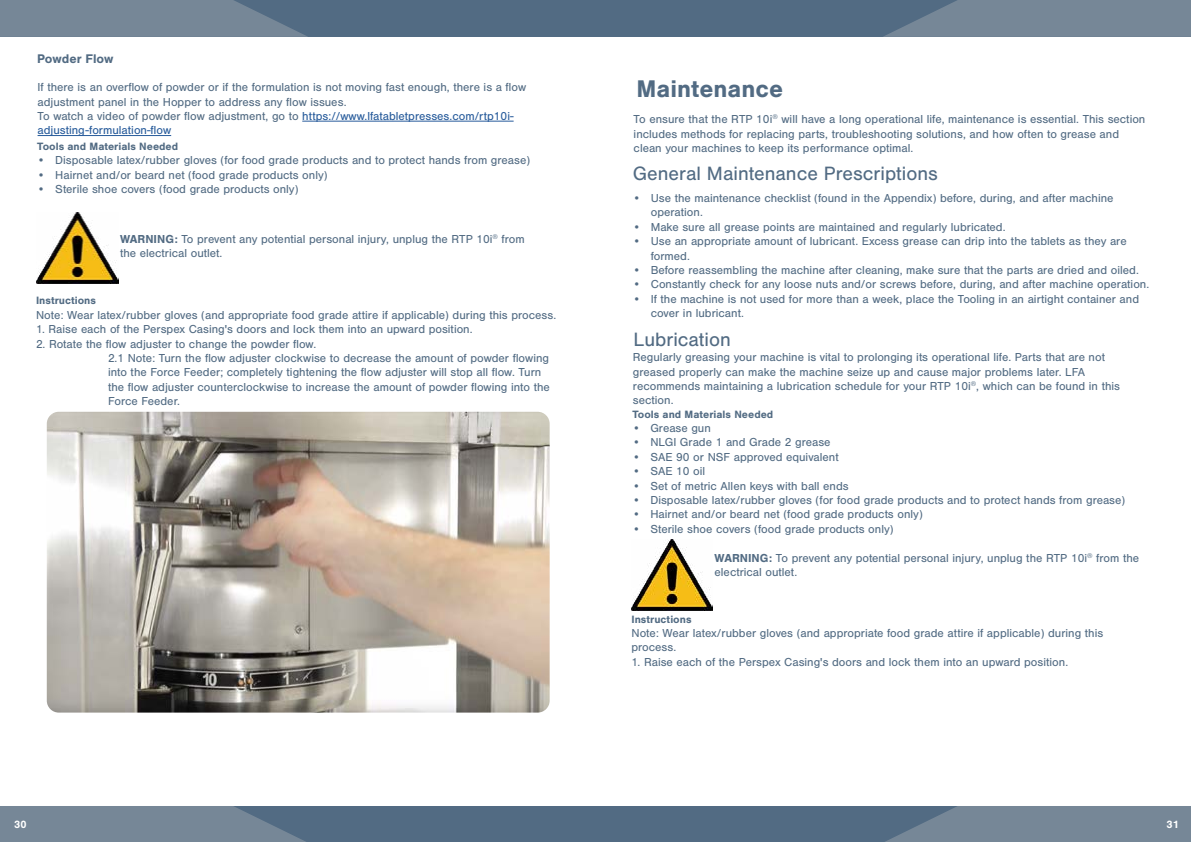
<style>
.page{position:relative;width:1191px;height:842px;background:#fff}
.page>*{position:absolute;margin:0;border:0;box-sizing:border-box;transform-origin:0 0}
.t1{font:700 25px "Nimbus San";color:#526b83}
.t2{font:20px "Nimbus San";color:#526b83}
.t3{font:700 13px "Nimbus San";color:#526b83}
.t4{font:12px/14.4px "Nimbus San";color:#526b83}
.t5{font:700 11px "Nimbus San";color:#526b83}
.t6{font:700 11px "Nimbus San";color:#fff}
.s1{color:#275b9b}
.s2{font-weight:700}
</style>
<div class="page">
<div style="left:0;top:0;width:595px;height:37px;background:#526b83"></div>
<svg style="left:0;top:0;width:308px;height:37px;background:#718394"></svg>
<div style="left:0;top:806px;width:595px;height:36px;background:#526b83"></div>
<svg style="left:0;top:806px;width:306px;height:36px;background:#718394"></svg>
<div style="left:595px;top:0;width:596px;height:37px;background:#526b83"></div>
<svg style="left:883px;top:0;width:308px;height:37px;background:#718394"></svg>
<div style="left:595px;top:806px;width:596px;height:36px;background:#526b83"></div>
<svg style="left:885px;top:806px;width:306px;height:36px;background:#718394"></svg>
<img style="left:631px;top:539px;width:82px;height:71px">
<hr style="left:302px;top:121px;width:211px;height:1px;background:#275b9b">
<hr style="left:38px;top:135px;width:133px;height:1px;background:#275b9b">
<img style="left:37px;top:213px;width:81px;height:71px">
<img style="left:47px;top:412px;width:502px;height:301px">
<p class="t3" style="left:37px;top:52px;width:78px">Powder Flow</p>
<p class="t4" style="left:38px;top:80px;width:490px">If there is an overflow of powder or if the formulation is not moving fast enough, there is a flow adjustment panel in the Hopper to address any flow issues.<br>To watch a video of powder flow adjustment, go to <span class="s1">https://www.lfatabletpresses.com/rtp10i&shy;adjusting-formulation-flow</span></p>
<p class="t5" style="left:37px;top:140px;width:142px">Tools and Materials Needed</p>
<p class="t4" style="left:37px;top:153px;width:494px">• Disposable latex/rubber gloves (for food grade products and to protect hands from grease)</p>
<p class="t4" style="left:37px;top:168px;width:292px">• Hairnet and/or beard net (food grade products only)</p>
<p class="t4" style="left:37px;top:182px;width:263px">• Sterile shoe covers (food grade products only)</p>
<p class="t4" style="left:120px;top:232px;width:406px"><span class="s2">WARNING:</span> To prevent any potential personal injury, unplug the RTP 10i<sup>®</sup> from the electrical outlet.</p>
<p class="t5" style="left:36px;top:294px;width:62px">Instructions</p>
<p class="t4" style="left:36px;top:308px;width:522px">Note: Wear latex/rubber gloves (and appropriate food grade attire if applicable) during this process.</p>
<p class="t4" style="left:36px;top:322px;width:438px">1. Raise each of the Perspex Casing's doors and lock them into an upward position.</p>
<p class="t4" style="left:108px;top:336px;width:443px;text-indent:-72px">2. Rotate the flow adjuster to change the powder flow.<br>2.1 Note: Turn the flow adjuster clockwise to decrease the amount of powder flowing into the Force Feeder; completely tightening the flow adjuster will stop all flow. Turn the flow adjuster counterclockwise to increase the amount of powder flowing into the Force Feeder.</p>
<h1 class="t1" style="left:636px;top:75px;width:148px">Maintenance</h1>
<p class="t4" style="left:633px;top:112px;width:513px">To ensure that the RTP 10i<sup>®</sup> will have a long operational life, maintenance is essential. This section includes methods for replacing parts, troubleshooting solutions, and how often to grease and clean your machines to keep its performance optimal.</p>
<h2 class="t2" style="left:633px;top:162px;width:307px">General Maintenance Prescriptions</h2>
<p class="t4" style="left:651px;top:191px;width:464px;text-indent:-18px">• Use the maintenance checklist (found in the Appendix) before, during, and after machine operation.</p>
<p class="t4" style="left:633px;top:220px;width:374px">• Make sure all grease points are maintained and regularly lubricated.</p>
<p class="t4" style="left:651px;top:234px;width:477px;text-indent:-18px">• Use an appropriate amount of lubricant. Excess grease can drip into the tablets as they are formed.</p>
<p class="t4" style="left:633px;top:263px;width:507px">• Before reassembling the machine after cleaning, make sure that the parts are dried and oiled.</p>
<p class="t4" style="left:633px;top:277px;width:518px">• Constantly check for any loose nuts and/or screws before, during, and after machine operation.</p>
<p class="t4" style="left:651px;top:292px;width:490px;text-indent:-18px">• If the machine is not used for more than a week, place the Tooling in an airtight container and cover in lubricant.</p>
<h2 class="t2" style="left:633px;top:329px;width:99px">Lubrication</h2>
<p class="t4" style="left:633px;top:350px;width:488px">Regularly greasing your machine is vital to prolonging its operational life. Parts that are not greased properly can make the machine seize up and cause major problems later. LFA recommends maintaining a lubrication schedule for your RTP 10i<sup>®</sup>, which can be found in this section.</p>
<p class="t5" style="left:632px;top:408px;width:142px">Tools and Materials Needed</p>
<p class="t4" style="left:632px;top:421px;width:80px">• Grease gun</p>
<p class="t4" style="left:632px;top:435px;width:200px">• NLGI Grade 1 and Grade 2 grease</p>
<p class="t4" style="left:632px;top:450px;width:208px">• SAE 90 or NSF approved equivalent</p>
<p class="t4" style="left:632px;top:464px;width:74px">• SAE 10 oil</p>
<p class="t4" style="left:632px;top:478px;width:218px">• Set of metric Allen keys with ball ends</p>
<p class="t4" style="left:632px;top:493px;width:494px">• Disposable latex/rubber gloves (for food grade products and to protect hands from grease)</p>
<p class="t4" style="left:632px;top:507px;width:292px">• Hairnet and/or beard net (food grade products only)</p>
<p class="t4" style="left:632px;top:522px;width:263px">• Sterile shoe covers (food grade products only)</p>
<p class="t4" style="left:714px;top:551px;width:426px"><span class="s2">WARNING:</span> To prevent any potential personal injury, unplug the RTP 10i<sup>®</sup> from the electrical outlet.</p>
<p class="t5" style="left:631px;top:613px;width:62px">Instructions</p>
<p class="t4" style="left:631px;top:626px;width:473px">Note: Wear latex/rubber gloves (and appropriate food grade attire if applicable) during this process.</p>
<p class="t4" style="left:631px;top:655px;width:438px">1. Raise each of the Perspex Casing's doors and lock them into an upward position.</p>
<p class="t6" style="left:14px;top:818px;width:14px">30</p>
<p class="t6" style="left:1166px;top:818px;width:14px">31</p>
</div>
